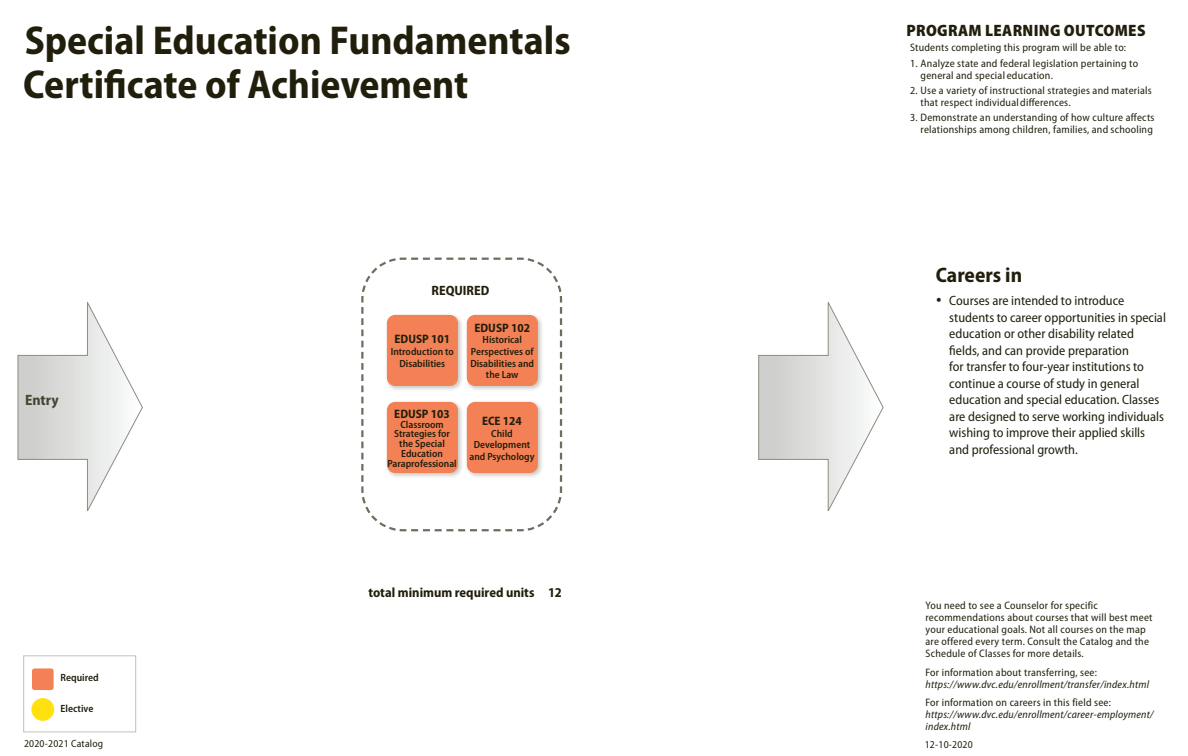
<style>
.page{position:relative;width:1188px;height:756px;background:#fff}
.page>*{position:absolute;margin:0;border:0;box-sizing:border-box;transform-origin:0 0}
.h1_title{font:700 semi-condensed 40.5px/43.5px "Myriad Pro";color:#211f0c}
.t1{font:700 semi-condensed 21px "Myriad Pro";color:#211f0c}
.Intended_Learning_Ou{font:900 semi-condensed 16.5px "Myriad Pro";letter-spacing:.02em;color:#211f0c}
.t2{font:700 semi-condensed 15px "Myriad Pro";color:#464431}
.t3{font:semi-condensed 13.5px/16.5px "Myriad Pro";color:#211f0c}
.secondary_subhead{font:700 semi-condensed 13.5px "Myriad Pro";color:#211f0c}
.Area_text{font:700 semi-condensed 13.5px "Myriad Pro";color:#211f0c}
.First_Level{font:700 semi-condensed 12.23px "Myriad Pro";color:#211f0c}
.Outcomes_listings{font:semi-condensed 10.88px/12px "Myriad Pro";letter-spacing:.02em;color:#211f0c}
.Outcomes_listings-2{font:italic semi-condensed 10.88px/12px "Myriad Pro";letter-spacing:.02em;color:#211f0c}
.Outcomes_listings-3{font:semi-condensed 10.5px "Myriad Pro";letter-spacing:.02em;color:#211f0c}
.Area_text-2{font:600 semi-condensed 10.5px "Myriad Pro";color:#211f0c}
.Second_Level{font:600 semi-condensed 10.35px/11.7px "Myriad Pro";color:#211f0c;text-align:center}
.s1{font-style:normal}
</style>
<div class="page">
<svg style="left:17px;top:302px;width:126px;height:209px"></svg>
<svg style="left:361px;top:257px;width:202px;height:275px"></svg>
<div style="left:23px;top:655px;width:113px;height:77px;background:#fff;border:1px solid #c1c1b8"></div>
<div style="left:32px;top:668px;width:22px;height:22px;background:#f48155;border-radius:2px"></div>
<div style="left:31px;top:698px;width:23px;height:23px;background:#ffe110;border-radius:50%"></div>
<svg style="left:758px;top:302px;width:126px;height:209px"></svg>
<div style="left:385px;top:313px;width:79px;height:79px;background:#211f0c;opacity:.25"></div>
<div style="left:387px;top:315px;width:71px;height:71px;background:#f48155;border-radius:8px"></div>
<div style="left:385px;top:400px;width:79px;height:79px;background:#211f0c;opacity:.25"></div>
<div style="left:387px;top:402px;width:71px;height:71px;background:#f48155;border-radius:8px"></div>
<div style="left:465px;top:313px;width:79px;height:79px;background:#211f0c;opacity:.25"></div>
<div style="left:467px;top:315px;width:71px;height:71px;background:#f48155;border-radius:8px"></div>
<div style="left:465px;top:400px;width:79px;height:79px;background:#211f0c;opacity:.25"></div>
<div style="left:467px;top:402px;width:71px;height:71px;background:#f48155;border-radius:8px"></div>
<p class="h1_title" style="left:23px;top:17px;width:549px">Special Education Fundamentals<br>Certificate of Achievement</p>
<p class="Intended_Learning_Ou" style="left:907px;top:20px;width:241px">PROGRAM LEARNING OUTCOMES</p>
<p class="Outcomes_listings" style="left:910px;top:42px;width:218px">Students completing this program will be able to:</p>
<p class="Outcomes_listings" style="left:921px;top:57px;width:219px;text-indent:-10px">1. Analyze state and federal legislation pertaining to general and special education.</p>
<p class="Outcomes_listings" style="left:921px;top:84px;width:233px;text-indent:-10px">2. Use a variety of instructional strategies and materials that respect individual differences.</p>
<p class="Outcomes_listings" style="left:910px;top:112px;width:246px;text-align:right">3. Demonstrate an understanding of how culture affects relationships among children, families, and schooling</p>
<p class="t2" style="left:25px;top:391px;width:35px">Entry</p>
<p class="Area_text-2" style="left:61px;top:671px;width:40px">Required</p>
<p class="Area_text-2" style="left:61px;top:702px;width:34px">Elective</p>
<p class="Area_text" style="left:432px;top:282px;width:59px">REQUIRED</p>
<p class="First_Level" style="left:475px;top:320px;width:57px">EDUSP 102</p>
<p class="Second_Level" style="left:470px;top:334px;width:65px">Historical<br>Perspectives of<br>Disabilities and the Law</p>
<p class="First_Level" style="left:482px;top:413px;width:41px">ECE 124</p>
<p class="Second_Level" style="left:469px;top:427px;width:67px">Child<br>Development and Psychology</p>
<p class="First_Level" style="left:395px;top:331px;width:57px">EDUSP 101</p>
<p class="Second_Level" style="left:391px;top:346px;width:65px">Introduction to<br>Disabilities</p>
<p class="First_Level" style="left:394px;top:406px;width:57px">EDUSP 103</p>
<p class="Second_Level" style="left:387px;top:419px;width:71px;line-height:9.8px">Classroom<br>Strategies for the Special<br>Education<br>Paraprofessional</p>
<p class="secondary_subhead" style="left:368px;top:584px;width:195px">total minimum required units 12</p>
<p class="t1" style="left:936px;top:261px;width:88px">Careers in</p>
<p class="t3" style="left:949px;top:292px;width:218px;text-indent:-14px">• Courses are intended to introduce students to career opportunities in special education or other disability related fields, and can provide preparation<br>for transfer to four-year institutions to continue a course of study in general education and special education. Classes are designed to serve working individuals wishing to improve their applied skills and professional growth.</p>
<p class="Outcomes_listings" style="left:926px;top:599px;width:229px">You need to see a Counselor for specific recommendations about courses that will best meet your educational goals. Not all courses on the map are offered every term. Consult the Catalog and the Schedule of Classes for more details.</p>
<p class="Outcomes_listings-2" style="left:926px;top:666px;width:225px"><span class="s1">For information about transferring, see: </span>https://www.dvc.edu/enrollment/transfer/index.html</p>
<p class="Outcomes_listings-2" style="left:926px;top:697px;width:230px"><span class="s1">For information on careers in this field see: </span>https://www.dvc.edu/enrollment/career-employment/ index.html</p>
<p class="Outcomes_listings-3" style="left:24px;top:737px;width:81px">2020-2021 Catalog</p>
<p class="Outcomes_listings-3" style="left:925px;top:738px;width:50px">12-10-2020</p>
</div>
